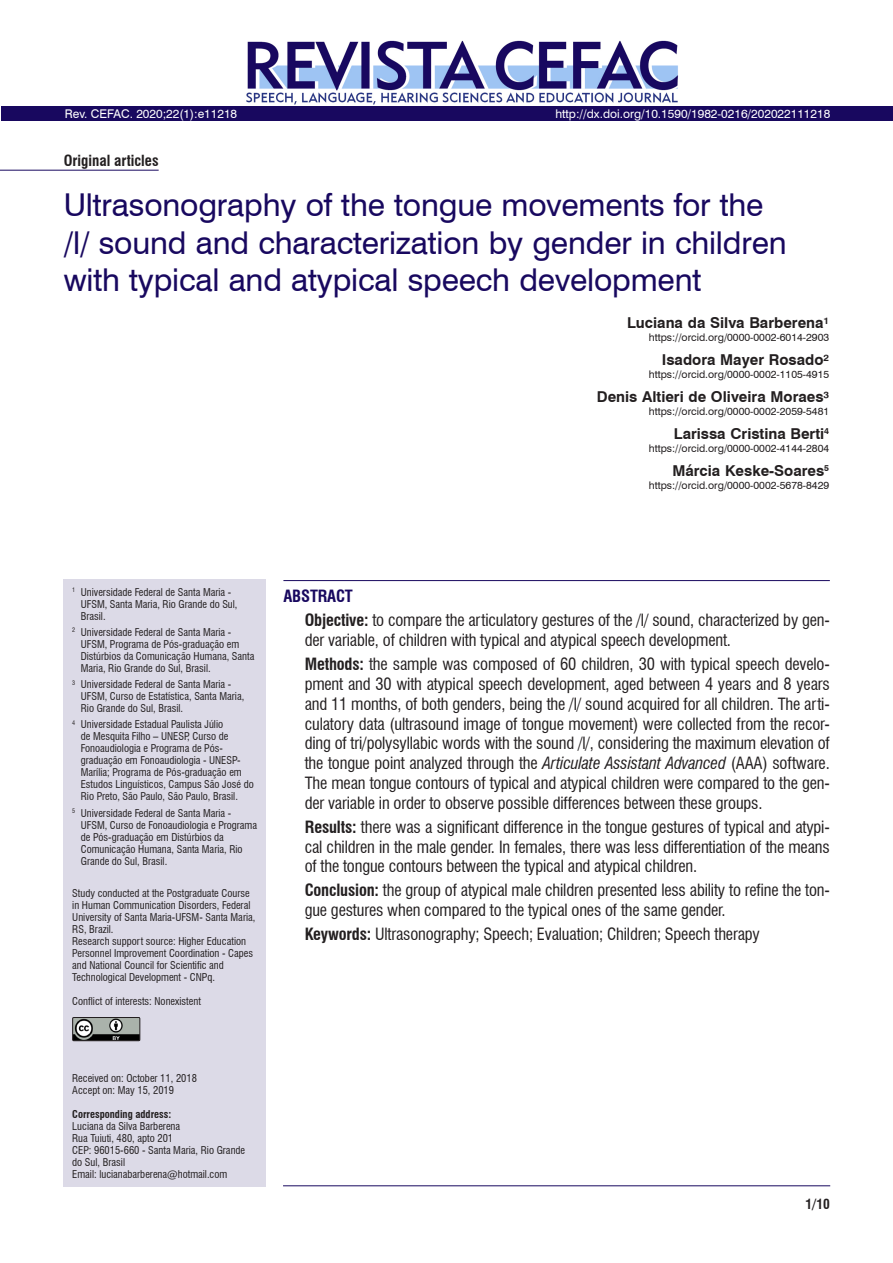
<style>
.page{position:relative;width:893px;height:1263px;background:#fff}
.page>*{position:absolute;margin:0;border:0;box-sizing:border-box;transform-origin:0 0}
.Titulo_só_inglês{font:31.5px/37.8px "Swiss 721 BT";letter-spacing:-.005em;color:#18085f}
.Resumo_só_ingles{font:condensed 16.5px/19.8px "Swiss 721 BT";letter-spacing:-.01em;color:#231f20}
.Resumo_título{font:700 condensed 16.5px "Swiss 721 BT";letter-spacing:-.01em;color:#18085f}
.Autor{font:700 15px "Swiss 721 BT";color:#231f20}
.Tipo_de_artigo{font:700 condensed 15px "Swiss 721 BT";color:#231f20}
.Cabeço_autor_esquer{font:700 condensed 13.5px "Swiss 721 BT";color:#231f20}
.DOI_-_variável_1{font:12px "Swiss 721 BT";color:#fff}
.Legenda_bibliográfi{font:12px "Swiss 721 BT";color:#fff}
.Notas{font:condensed 10.5px/12px "Swiss 721 BT";color:#231f20}
.ORCID{font:10.5px "Swiss 721 BT";color:#231f20}
.Endereço_correspond{font:condensed 10.5px/12px "Swiss 721 BT";color:#231f20}
.Endereço_correspond-2{font:700 condensed 10.5px "Swiss 721 BT";color:#231f20}
.s1{font-weight:700}
.s2{font-style:italic}
</style>
<div class="page">
<div style="left:64px;top:579px;width:202px;height:607px;background:#dcdae7"></div>
<img style="left:74px;top:1019px;width:64px;height:20px">
<div style="left:72px;top:1017px;width:68px;height:24px;border:1px solid #231f20"></div>
<hr style="left:283px;top:580px;width:547px;height:1px;background:#18085f">
<hr style="left:283px;top:1185px;width:547px;height:1px;background:#18085f">
<hr style="left:0;top:170px;width:159px;height:1px;background:#18085f">
<img style="left:246px;top:40px;width:432px;height:65px">
<div style="left:1px;top:106px;width:892px;height:15px;background:#18085f"></div>
<p class="Legenda_bibliográfi" style="left:65px;top:106px;width:174px">Rev. CEFAC. 2020;22(1):e11218</p>
<p class="DOI_-_variável_1" style="left:555px;top:106px;width:276px">http://dx.doi.org/10.1590/1982-0216/202022111218</p>
<p class="Tipo_de_artigo" style="left:64px;top:152px;width:96px">Original articles</p>
<p class="Titulo_só_inglês" style="left:64px;top:185px;width:724px">Ultrasonography of the tongue movements for the /l/ sound and characterization by gender in children with typical and atypical speech development</p>
<p class="Autor" style="left:627px;top:312px;width:203px">Luciana da Silva Barberena¹</p>
<p class="ORCID" style="left:649px;top:330px;width:182px">https://orcid.org/0000-0002-6014-2903</p>
<p class="Autor" style="left:662px;top:349px;width:169px">Isadora Mayer Rosado²</p>
<p class="ORCID" style="left:649px;top:367px;width:182px">https://orcid.org/0000-0002-1105-4915</p>
<p class="Autor" style="left:597px;top:386px;width:234px">Denis Altieri de Oliveira Moraes³</p>
<p class="ORCID" style="left:649px;top:404px;width:182px">https://orcid.org/0000-0002-2059-5481</p>
<p class="Autor" style="left:674px;top:423px;width:157px">Larissa Cristina Berti<sup>4</sup></p>
<p class="ORCID" style="left:649px;top:441px;width:182px">https://orcid.org/0000-0002-4144-2804</p>
<p class="Autor" style="left:672px;top:460px;width:158px">Márcia Keske-Soares<sup>5</sup></p>
<p class="ORCID" style="left:649px;top:478px;width:182px">https://orcid.org/0000-0002-5678-8429</p>
<p class="Notas" style="left:81px;top:586px;width:158px;text-indent:-9px"><sup>1</sup> Universidade Federal de Santa Maria -<br>UFSM, Santa Maria, Rio Grande do Sul,<br>Brasil.</p>
<p class="Notas" style="left:81px;top:626px;width:175px;text-indent:-9px"><sup>2</sup> Universidade Federal de Santa Maria - UFSM, Programa de Pós-graduação em Distúrbios da Comunicação Humana, Santa Maria, Rio Grande do Sul, Brasil.</p>
<p class="Notas" style="left:81px;top:678px;width:165px;text-indent:-9px"><sup>3</sup> Universidade Federal de Santa Maria -<br>UFSM, Curso de Estatística, Santa Maria,<br>Rio Grande do Sul, Brasil.</p>
<p class="Notas" style="left:81px;top:718px;width:174px;text-indent:-9px"><sup>4</sup> Universidade Estadual Paulista Júlio<br>de Mesquita Filho – UNESP, Curso de Fonoaudiologia e Programa de Pós&shy;graduação em Fonoaudiologia - UNESP-Marília; Programa de Pós-graduação em Estudos Linguísticos, Campus São José do Rio Preto, São Paulo, São Paulo, Brasil.</p>
<p class="Notas" style="left:81px;top:807px;width:178px;text-indent:-9px"><sup>5</sup> Universidade Federal de Santa Maria - UFSM, Curso de Fonoaudiologia e Programa de Pós-graduação em Distúrbios da Comunicação Humana, Santa Maria, Rio Grande do Sul, Brasil.</p>
<p class="Notas" style="left:72px;top:887px;width:185px">Study conducted at the Postgraduate Course in Human Communication Disorders, Federal University of Santa Maria-UFSM- Santa Maria, RS, Brazil.</p>
<p class="Notas" style="left:72px;top:935px;width:182px">Research support source: Higher Education Personnel Improvement Coordination - Capes and National Council for Scientific and Technological Development - CNPq.</p>
<p class="Notas" style="left:72px;top:995px;width:130px">Conflict of interests: Nonexistent</p>
<p class="Resumo_título" style="left:283px;top:586px;width:71px">ABSTRACT</p>
<p class="Resumo_só_ingles" style="left:305px;top:610px;width:527px"><span class="s1">Objective:</span> to compare the articulatory gestures of the /l/ sound, characterized by gen&shy;der variable, of children with typical and atypical speech development.</p>
<p class="Resumo_só_ingles" style="left:305px;top:654px;width:527px;text-align:justify"><span class="s1">Methods:</span> the sample was composed of 60 children, 30 with typical speech develo&shy;pment and 30 with atypical speech development, aged between 4 years and 8 years and 11 months, of both genders, being the /l/ sound acquired for all children. The arti&shy;culatory data (ultrasound image of tongue movement) were collected from the recor&shy;ding of tri/polysyllabic words with the sound /l/, considering the maximum elevation of the tongue point analyzed through the <span class="s2">Articulate Assistant Advanced</span> (AAA) software.<br>The mean tongue contours of typical and atypical children were compared to the gen&shy;der variable in order to observe possible differences between these groups.</p>
<p class="Resumo_só_ingles" style="left:305px;top:817px;width:527px;text-align:justify"><span class="s1">Results:</span> there was a significant difference in the tongue gestures of typical and atypi&shy;cal children in the male gender. In females, there was less differentiation of the means of the tongue contours between the typical and atypical children.</p>
<p class="Resumo_só_ingles" style="left:305px;top:880px;width:527px"><span class="s1">Conclusion:</span> the group of atypical male children presented less ability to refine the ton&shy;gue gestures when compared to the typical ones of the same gender.</p>
<p class="Resumo_só_ingles" style="left:305px;top:924px;width:457px"><span class="s1">Keywords:</span> Ultrasonography; Speech; Evaluation; Children; Speech therapy</p>
<p class="Endereço_correspond" style="left:72px;top:1072px;width:126px">Received on: October 11, 2018</p>
<p class="Endereço_correspond" style="left:72px;top:1084px;width:103px">Accept on: May 15, 2019</p>
<p class="Endereço_correspond-2" style="left:72px;top:1107px;width:101px">Corresponding address:</p>
<p class="Endereço_correspond" style="left:72px;top:1120px;width:109px">Luciana da Silva Barberena</p>
<p class="Endereço_correspond" style="left:72px;top:1132px;width:102px">Rua Tuiuti, 480, apto 201</p>
<p class="Endereço_correspond" style="left:72px;top:1144px;width:174px">CEP: 96015-660 - Santa Maria, Rio Grande do Sul, Brasil</p>
<p class="Endereço_correspond" style="left:72px;top:1168px;width:157px">Email: lucianabarberena@hotmail.com</p>
<p class="Cabeço_autor_esquer" style="left:805px;top:1195px;width:26px">1/10</p>
</div>
